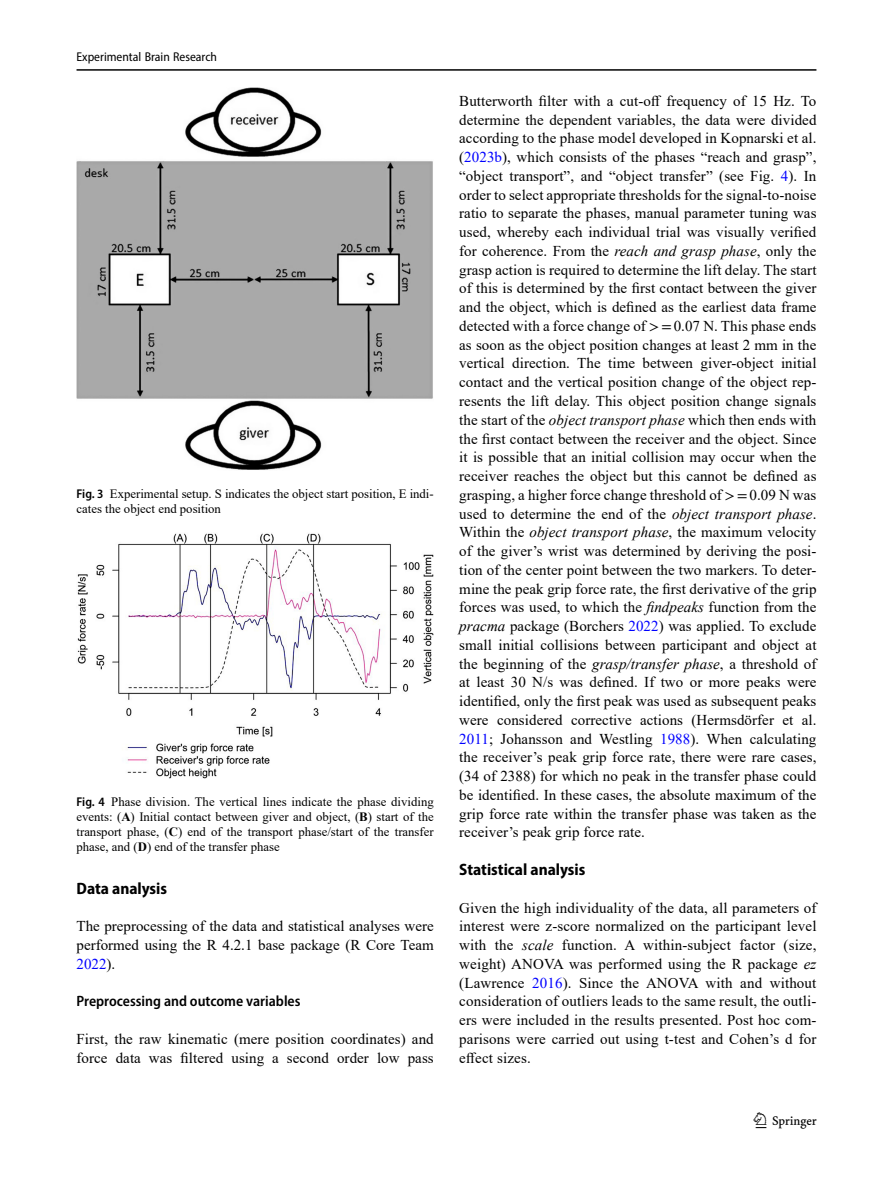
<style>
.page{position:relative;width:893px;height:1187px;background:#fff}
.page>*{position:absolute;margin:0;border:0;box-sizing:border-box;transform-origin:0 0}
.t1{font:22.5px "Springnew";color:#000}
.Head_2{font:700 semi-condensed 16.5px "Myriad Pro";color:#000}
.Body_Text{font:15px/18.8px "Times New Roman";letter-spacing:.005em;color:#000;text-align:justify}
.Head_3{font:600 semi-condensed 15px "Myriad Pro";color:#000}
.Figure_Caption{font:12.75px/15px "Times New Roman";color:#000;text-align:justify}
.t2{font:semi-condensed 12.75px "Myriad Pro";color:#000}
.s1{font-family:"Myriad Pro";font-weight:600;font-stretch:semi-condensed}
.s2{font-weight:700}
.s3{color:#00f}
.s4{font-style:italic}
.s5{font-family:"STIX"}
</style>
<div class="page">
<hr style="left:77px;top:69px;width:739px;height:2px;background:#000">
<img style="left:77px;top:533px;width:357px;height:245px">
<img style="left:77px;top:87px;width:356px;height:383px">
<p class="t2" style="left:77px;top:49px;width:142px">Experimental Brain Research</p>
<p class="Figure_Caption" style="left:77px;top:486px;width:359px"><span class="s1">Fig. 3</span> Experimental setup. S indicates the object start position, E indi&shy;cates the object end position</p>
<p class="Figure_Caption" style="left:77px;top:793px;width:359px"><span class="s1">Fig. 4</span> Phase division. The vertical lines indicate the phase dividing events: (<span class="s2">A</span>) Initial contact between giver and object, (<span class="s2">B</span>) start of the transport phase, (<span class="s2">C</span>) end of the transport phase/start of the transfer phase, and (<span class="s2">D</span>) end of the transfer phase</p>
<p class="Head_2" style="left:77px;top:877px;width:92px">Data analysis</p>
<p class="Body_Text" style="left:77px;top:916px;width:359px">The preprocessing of the data and statistical analyses were performed using the R 4.2.1 base package (R Core Team <span class="s3">2022</span>).</p>
<p class="Head_3" style="left:77px;top:991px;width:226px">Preprocessing and outcome variables</p>
<p class="Body_Text" style="left:77px;top:1028px;width:359px">First, the raw kinematic (mere position coordinates) and force data was filtered using a second order low pass</p>
<p class="Body_Text" style="left:459px;top:91px;width:359px">Butterworth filter with a cut-off frequency of 15 Hz. To determine the dependent variables, the data were divided according to the phase model developed in Kopnarski et al. (<span class="s3">2023b</span>), which consists of the phases “reach and grasp”, “object transport”, and “object transfer” (see Fig. <span class="s3">4</span>). In order to select appropriate thresholds for the signal-to-noise ratio to separate the phases, manual parameter tuning was used, whereby each individual trial was visually verified for coherence. From the <span class="s4">reach and grasp phase</span>, only the grasp action is required to determine the lift delay. The start of this is determined by the first contact between the giver and the object, which is defined as the earliest data frame detected with a force change of <span class="s5">&gt;=</span>0.07 N. This phase ends as soon as the object position changes at least 2 mm in the vertical direction. The time between giver-object initial contact and the vertical position change of the object rep&shy;resents the lift delay. This object position change signals the start of the <span class="s4">object transport phase</span> which then ends with the first contact between the receiver and the object. Since it is possible that an initial collision may occur when the receiver reaches the object but this cannot be defined as grasping, a higher force change threshold of <span class="s5">&gt;=</span>0.09 N was used to determine the end of the <span class="s4">object transport phase</span>.<br>Within the <span class="s4">object transport phase</span>, the maximum velocity of the giver’s wrist was determined by deriving the posi&shy;tion of the center point between the two markers. To deter&shy;mine the peak grip force rate, the first derivative of the grip forces was used, to which the <span class="s4">findpeaks</span> function from the <span class="s4">pracma</span> package (Borchers <span class="s3">2022</span>) was applied. To exclude small initial collisions between participant and object at the beginning of the <span class="s4">grasp/transfer phase</span>, a threshold of at least 30 N/s was defined. If two or more peaks were identified, only the first peak was used as subsequent peaks were considered corrective actions (Hermsdörfer et al.<br><span class="s3">2011</span>; Johansson and Westling <span class="s3">1988</span>). When calculating the receiver’s peak grip force rate, there were rare cases, (34 of 2388) for which no peak in the transfer phase could be identified. In these cases, the absolute maximum of the grip force rate within the transfer phase was taken as the receiver’s peak grip force rate.</p>
<p class="Head_2" style="left:459px;top:858px;width:128px">Statistical analysis</p>
<p class="Body_Text" style="left:459px;top:897px;width:359px">Given the high individuality of the data, all parameters of interest were z-score normalized on the participant level with the <span class="s4">scale</span> function. A within-subject factor (size, weight) ANOVA was performed using the R package <span class="s4">ez </span>(Lawrence <span class="s3">2016</span>). Since the ANOVA with and without consideration of outliers leads to the same result, the outli&shy;ers were included in the results presented. Post hoc com&shy;parisons were carried out using t-test and Cohen’s d for effect sizes.</p>
<h1 class="t1" style="left:756px;top:1107px;width:63px">1 3</h1>
</div>
